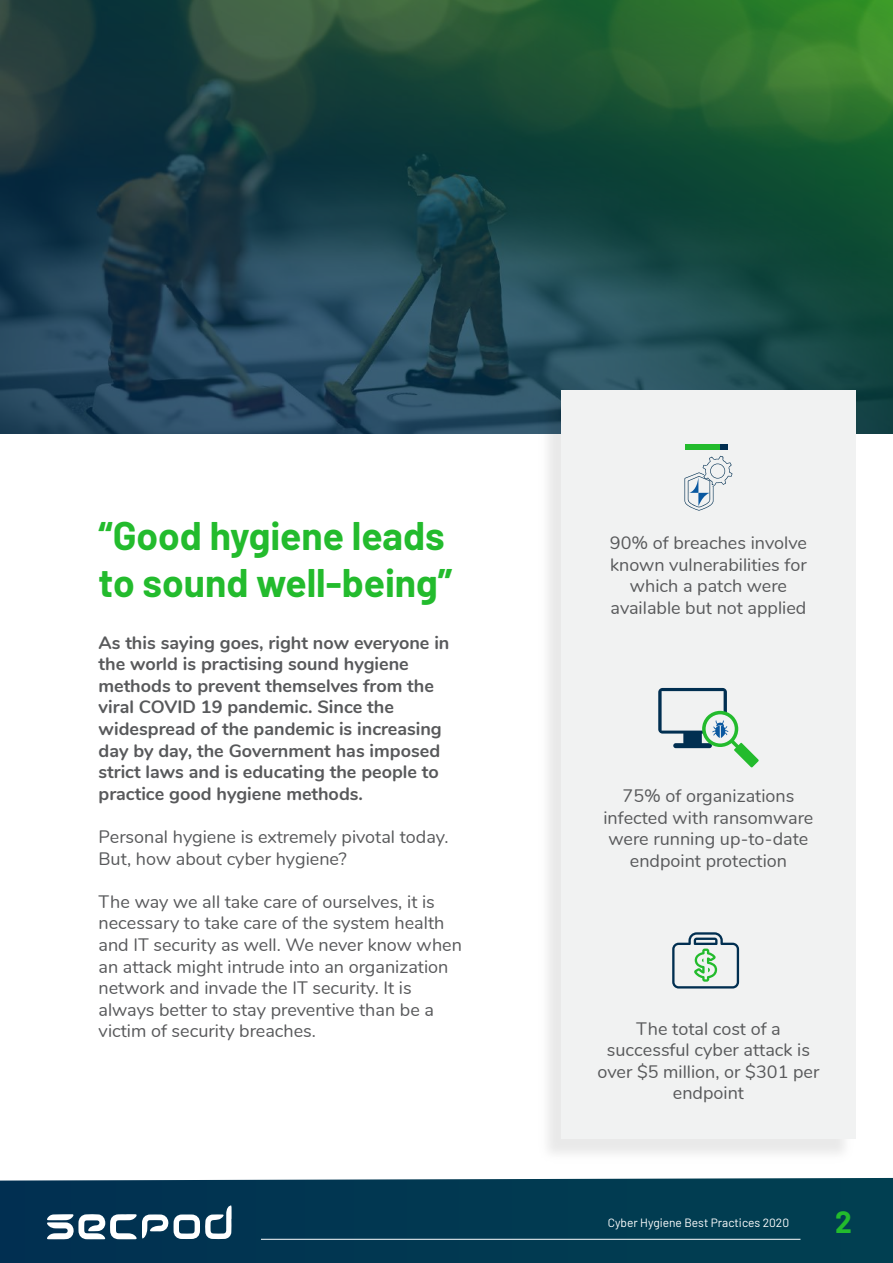
<style>
.page{position:relative;width:893px;height:1263px;background:#fff}
.page>*{position:absolute;margin:0;border:0;box-sizing:border-box;transform-origin:0 0}
.t1{font:700 39px/46.8px "Barlow";color:#23bb2d}
.t2{font:700 30px "Barlow";color:#23bb2d}
.t3{font:18px/21.6px "Nunito";color:#58595b;text-align:center}
.t4{font:700 18px/21.6px "Nunito";color:#58595b}
.t5{font:12px "Barlow";color:#fff}
</style>
<div class="page">
<svg style="left:0;top:1178px;width:893px;height:85px;background:#053c54"></svg>
<svg style="left:47px;top:1205px;width:185px;height:34px"></svg>
<hr style="left:261px;top:1239px;width:539px;height:1px;background:#fff">
<svg style="left:0;top:0;width:893px;height:433px;background:#1e4a45"></svg>
<img style="left:535px;top:390px;width:310px;height:764px">
<div style="left:561px;top:390px;width:295px;height:749px;background:#f1f2f2"></div>
<svg style="left:658px;top:688px;width:101px;height:79px"></svg>
<div style="left:693px;top:445px;width:35px;height:5px;background:#012f51"></div>
<div style="left:685px;top:445px;width:34px;height:5px;background:#23bb2d"></div>
<svg style="left:684px;top:456px;width:48px;height:55px"></svg>
<svg style="left:672px;top:932px;width:67px;height:56px"></svg>
<h1 class="t1" style="left:99px;top:510px;width:355px">“Good hygiene leads to sound well-being”</h1>
<p class="t4" style="left:99px;top:630px;width:352px">As this saying goes, right now everyone in the world is practising sound hygiene methods to prevent themselves from the viral COVID 19 pandemic. Since the widespread of the pandemic is increasing day by day, the Government has imposed strict laws and is educating the people to practice good hygiene methods.</p>
<p class="t3" style="left:99px;top:825px;width:352px;text-align:left">Personal hygiene is extremely pivotal today.<br>But, how about cyber hygiene?</p>
<p class="t3" style="left:99px;top:890px;width:365px;text-align:left">The way we all take care of ourselves, it is necessary to take care of the system health and IT security as well. We never know when an attack might intrude into an organization network and invade the IT security. It is always better to stay preventive than be a victim of security breaches.</p>
<p class="t3" style="left:610px;top:531px;width:199px">90% of breaches involve known vulnerabilities for which a patch were available but not applied</p>
<p class="t3" style="left:603px;top:784px;width:211px">75% of organizations infected with ransomware were running up-to-date endpoint protection</p>
<p class="t3" style="left:597px;top:1016px;width:223px">The total cost of a successful cyber attack is over $5 million, or $301 per endpoint</p>
<p class="t5" style="left:608px;top:1214px;width:183px">Cyber Hygiene Best Practices 2020</p>
<h2 class="t2" style="left:835px;top:1199px;width:18px">2</h2>
</div>
